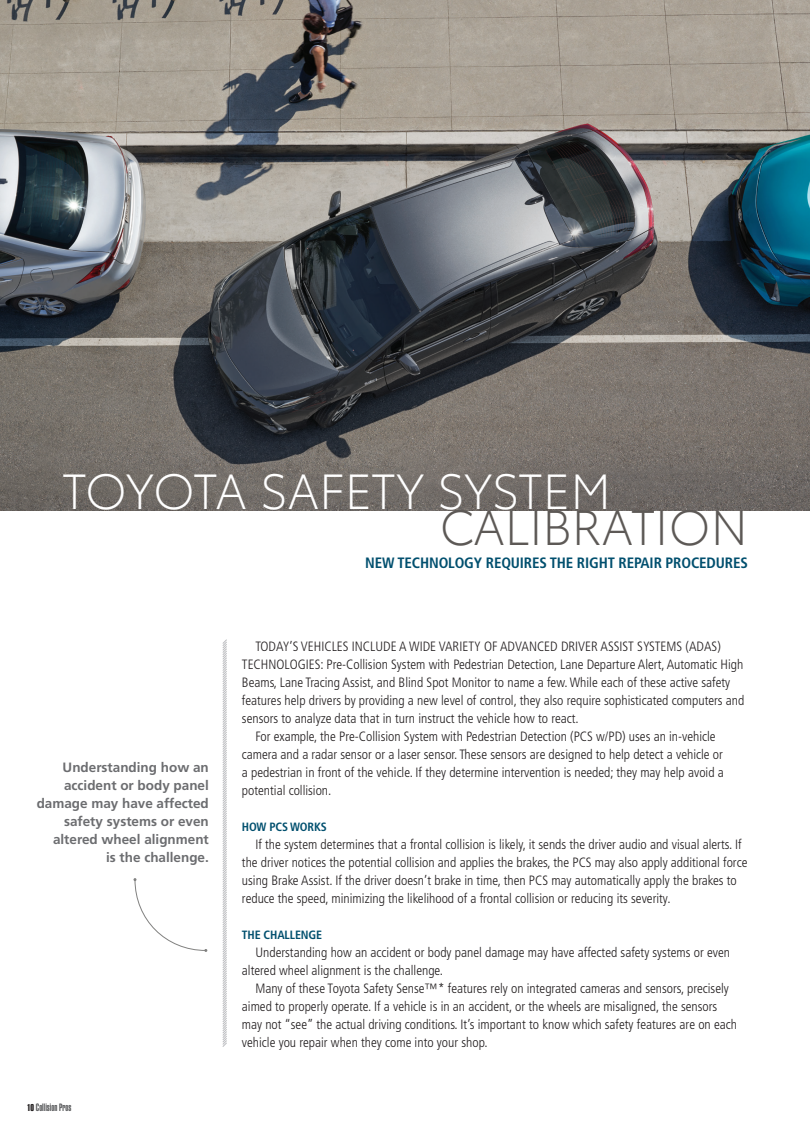
<style>
.page{position:relative;width:810px;height:1134px;background:#fff}
.page>*{position:absolute;margin:0;border:0;box-sizing:border-box;transform-origin:0 0}
._2016_Body_Copy{font:300 48px "Toyota Type";letter-spacing:-.01em;color:#fff}
._2016_Body_Copy-2{font:300 48px "Toyota Type";color:#5d5956}
._2016_Subheads{font:700 condensed 15px "Frutiger";letter-spacing:-.01em;color:#014f6e}
._2016_Body_Copy-3{font:300 condensed 13.5px/18px "Frutiger";color:#231f20}
._2016_Pull_Quote{font:700 13.5px/18px "Frutiger";color:#6c6d70;text-align:right}
._2016_Subheads-2{font:700 condensed 12px "Frutiger";letter-spacing:-.01em;color:#014f6e}
.t1{font:900 extra-condensed 10.5px "Helvetica";color:#57585a}
.s1{font-family:"Helvetica Extra Compressed";font-weight:400;font-stretch:normal;font-size:9.75px;color:#231f20}
</style>
<div class="page">
<img style="left:0;top:0;width:810px;height:510px">
<svg style="left:222px;top:639px;width:5px;height:408px"></svg>
<svg style="left:134px;top:878px;width:73px;height:74px"></svg>
<p class="_2016_Body_Copy" style="left:62px;top:456px;width:550px">TOYOTA SAFETY SYSTEM</p>
<p class="_2016_Body_Copy-2" style="left:439px;top:493px;width:310px">CALIBRATION</p>
<p class="_2016_Pull_Quote" style="left:37px;top:758px;width:174px">Understanding how an accident or body panel damage may have affected safety systems or even altered wheel alignment<br>is the challenge.</p>
<p class="t1" style="left:27px;top:1101px;width:46px"><span class="s1">10</span> Collision Pros</p>
<p class="_2016_Subheads" style="left:365px;top:553px;width:384px">NEW TECHNOLOGY REQUIRES THE RIGHT REPAIR PROCEDURES</p>
<p class="_2016_Body_Copy-3" style="left:242px;top:638px;width:504px;text-indent:14px">TODAY’S VEHICLES INCLUDE A WIDE VARIETY OF ADVANCED DRIVER ASSIST SYSTEMS (ADAS)<br>TECHNOLOGIES: Pre-Collision System with Pedestrian Detection, Lane Departure Alert, Automatic High Beams, Lane Tracing Assist, and Blind Spot Monitor to name a few. While each of these active safety features help drivers by providing a new level of control, they also require sophisticated computers and sensors to analyze data that in turn instruct the vehicle how to react.</p>
<p class="_2016_Body_Copy-3" style="left:242px;top:728px;width:483px;text-indent:14px">For example, the Pre-Collision System with Pedestrian Detection (PCS w/PD) uses an in-vehicle camera and a radar sensor or a laser sensor. These sensors are designed to help detect a vehicle or a pedestrian in front of the vehicle. If they determine intervention is needed; they may help avoid a potential collision.</p>
<p class="_2016_Subheads-2" style="left:242px;top:820px;width:87px">HOW PCS WORKS</p>
<p class="_2016_Body_Copy-3" style="left:242px;top:836px;width:507px;text-indent:14px">If the system determines that a frontal collision is likely, it sends the driver audio and visual alerts. If the driver notices the potential collision and applies the brakes, the PCS may also apply additional force using Brake Assist. If the driver doesn’t brake in time, then PCS may automatically apply the brakes to reduce the speed, minimizing the likelihood of a frontal collision or reducing its severity.</p>
<p class="_2016_Subheads-2" style="left:242px;top:928px;width:82px">THE CHALLENGE</p>
<p class="_2016_Body_Copy-3" style="left:242px;top:944px;width:490px;text-indent:14px">Understanding how an accident or body panel damage may have affected safety systems or even altered wheel alignment is the challenge.</p>
<p class="_2016_Body_Copy-3" style="left:242px;top:980px;width:497px;text-indent:14px">Many of these Toyota Safety Sense™* features rely on integrated cameras and sensors, precisely aimed to properly operate. If a vehicle is in an accident, or the wheels are misaligned, the sensors may not “see” the actual driving conditions. It’s important to know which safety features are on each vehicle you repair when they come into your shop.</p>
</div>
